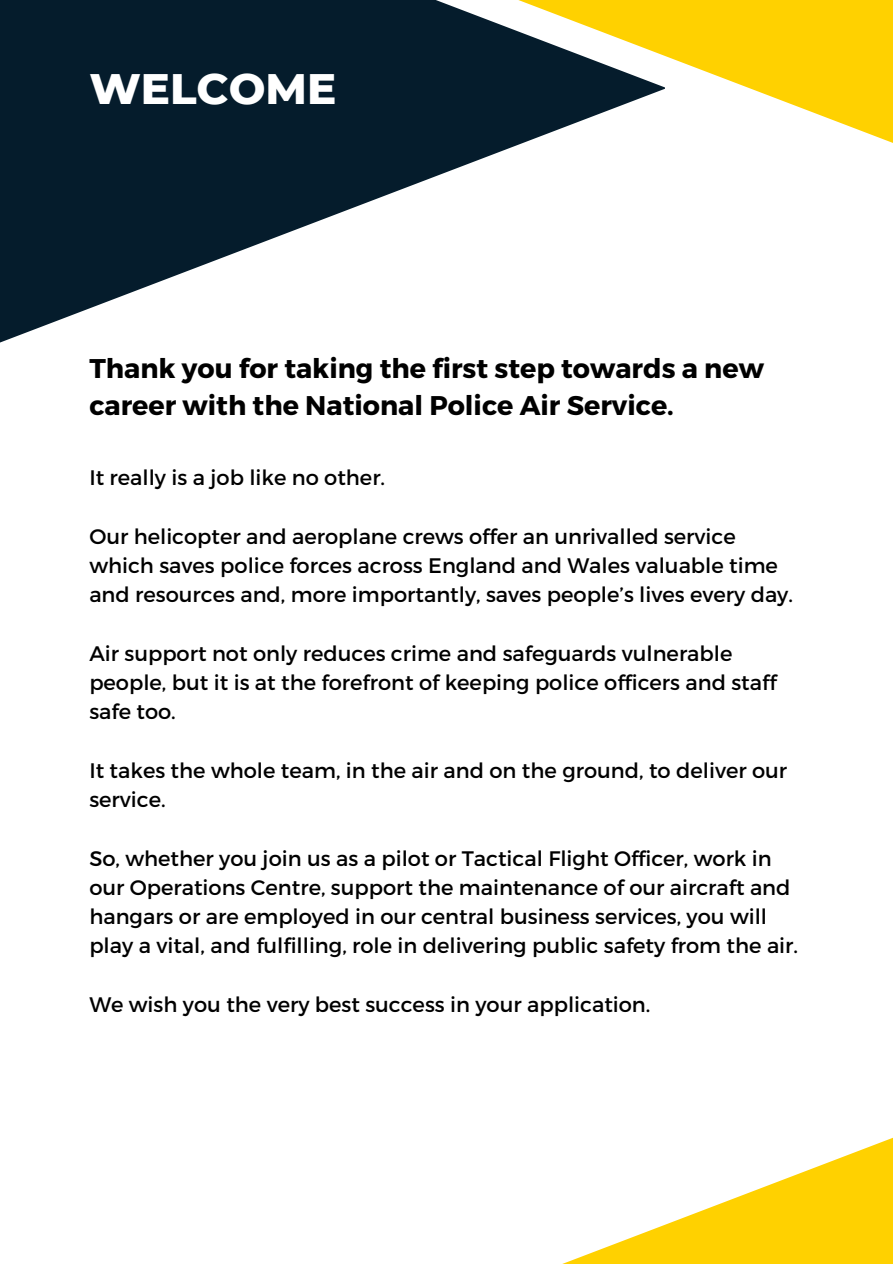
<style>
.page{position:relative;width:893px;height:1264px;background:#fff}
.page>*{position:absolute;margin:0;border:0;box-sizing:border-box;transform-origin:0 0}
.t1{font:800 43.5px "Montserrat";color:#fff}
.t2{font:700 27px/37.2px "Montserrat";color:#000}
.t3{font:21px/29.2px "Montserrat";color:#000}
</style>
<div class="page">
<svg style="left:0;top:0;width:457px;height:343px;fill:#051c2c"></svg>
<svg style="left:443px;top:0;width:449px;height:168px"></svg>
<svg style="left:565px;top:1138px;width:327px;height:125px"></svg>
<p class="t1" style="left:89px;top:62px;width:248px">WELCOME</p>
<p class="t2" style="left:89px;top:348px;width:676px">Thank you for taking the first step towards a new career with the National Police Air Service.</p>
<p class="t3" style="left:89px;top:462px;width:297px">It really is a job like no other.</p>
<h1 class="t3" style="left:89px;top:520px;width:705px">Our helicopter and aeroplane crews offer an unrivalled service which saves police forces across England and Wales valuable time and resources and, more importantly, saves people’s lives every day.</h1>
<p class="t3" style="left:89px;top:637px;width:688px">Air support not only reduces crime and safeguards vulnerable people, but it is at the forefront of keeping police officers and staff safe too.</p>
<h2 class="t3" style="left:89px;top:754px;width:699px">It takes the whole team, in the air and on the ground, to deliver our service.</h2>
<p class="t3" style="left:89px;top:842px;width:710px">So, whether you join us as a pilot or Tactical Flight Officer, work in our Operations Centre, support the maintenance of our aircraft and hangars or are employed in our central business services, you will play a vital, and fulfilling, role in delivering public safety from the air.</p>
<p class="t3" style="left:89px;top:988px;width:562px">We wish you the very best success in your application.</p>
</div>
